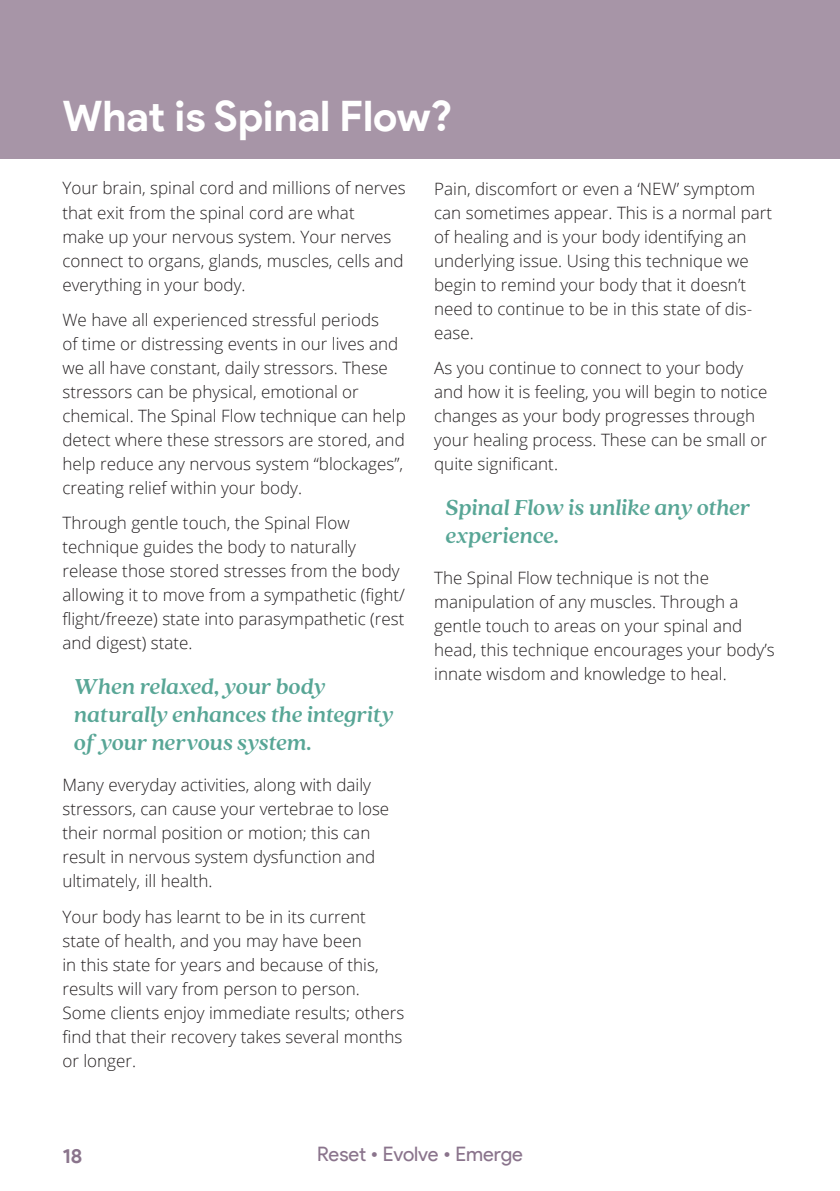
<style>
.page{position:relative;width:840px;height:1191px;background:#fff}
.page>*{position:absolute;margin:0;border:0;box-sizing:border-box;transform-origin:0 0}
.t1{font:700 42px "Product Sans";letter-spacing:-.005em;color:#fff}
.t2{font:italic 700 24px/28px "Quincy CF";letter-spacing:-.01em;color:#58a696}
.t3{font:20px "Product Sans";letter-spacing:-.01em;color:#8a748c}
.t4{font:700 20px "Product Sans";color:#8a748c}
.t5{font:300 17px/24px "Open Sans";color:#231f20}
</style>
<div class="page">
<div style="left:0;top:0;width:839px;height:159px;background:#a795a7"></div>
<h1 class="t1" style="left:62px;top:91px;width:391px">What is Spinal Flow?</h1>
<p class="t5" style="left:62px;top:176px;width:344px">Your brain, spinal cord and millions of nerves that exit from the spinal cord are what<br>make up your nervous system. Your nerves connect to organs, glands, muscles, cells and everything in your body.</p>
<p class="t5" style="left:62px;top:307px;width:344px">We have all experienced stressful periods<br>of time or distressing events in our lives and we all have constant, daily stressors. These stressors can be physical, emotional or chemical. The Spinal Flow technique can help detect where these stressors are stored, and help reduce any nervous system “blockages”, creating relief within your body.</p>
<p class="t5" style="left:62px;top:511px;width:344px">Through gentle touch, the Spinal Flow technique guides the body to naturally release those stored stresses from the body allowing it to move from a sympathetic (fight/ flight/freeze) state into parasympathetic (rest and digest) state.</p>
<h2 class="t2" style="left:74px;top:672px;width:321px">When relaxed, your body naturally enhances the integrity of your nervous system.</h2>
<p class="t5" style="left:62px;top:772px;width:328px">Many everyday activities, along with daily stressors, can cause your vertebrae to lose their normal position or motion; this can result in nervous system dysfunction and ultimately, ill health.</p>
<p class="t5" style="left:62px;top:904px;width:343px">Your body has learnt to be in its current state of health, and you may have been<br>in this state for years and because of this, results will vary from person to person.<br>Some clients enjoy immediate results; others find that their recovery takes several months or longer.</p>
<p class="t5" style="left:434px;top:176px;width:339px">Pain, discomfort or even a ‘NEW’ symptom can sometimes appear. This is a normal part of healing and is your body identifying an underlying issue. Using this technique we begin to remind your body that it doesn’t need to continue to be in this state of dis&shy;ease.</p>
<p class="t5" style="left:434px;top:355px;width:334px">As you continue to connect to your body and how it is feeling, you will begin to notice changes as your body progresses through your healing process. These can be small or quite significant.</p>
<h2 class="t2" style="left:445px;top:492px;width:306px">Spinal Flow is unlike any other experience.</h2>
<p class="t5" style="left:434px;top:565px;width:342px">The Spinal Flow technique is not the manipulation of any muscles. Through a gentle touch to areas on your spinal and head, this technique encourages your body’s innate wisdom and knowledge to heal.</p>
<p class="t4" style="left:62px;top:1143px;width:21px">18</p>
<p class="t3" style="left:317px;top:1142px;width:207px">Reset • Evolve • Emerge</p>
</div>
